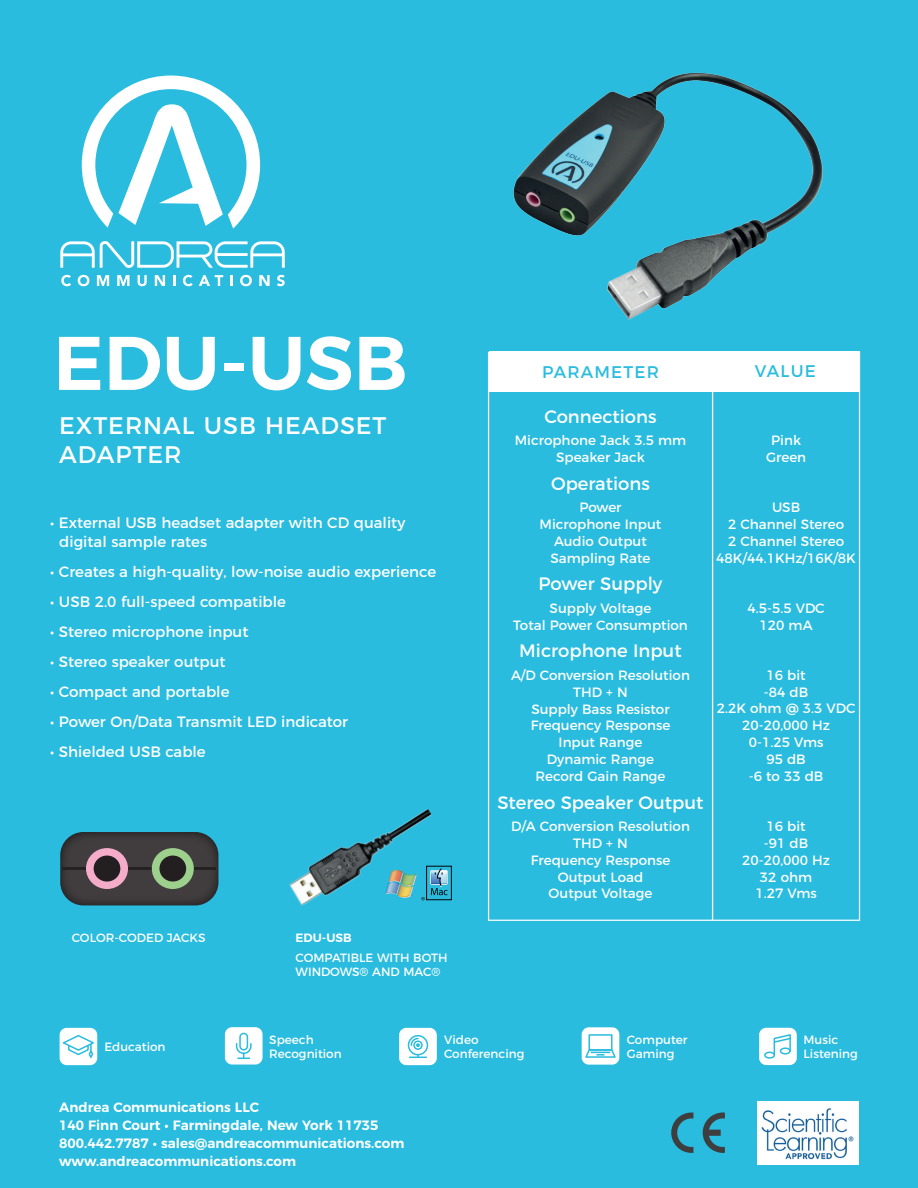
<style>
.page{position:relative;width:918px;height:1188px;background:#29bcdf}
.page>*{position:absolute;margin:0;border:0;box-sizing:border-box;transform-origin:0 0}
.t1{font:600 75.75px "Montserrat";color:#fff}
.t2{font:24px/28.8px "Montserrat";letter-spacing:.04em;color:#fff}
.t3{font:18px "Montserrat";color:#fff}
.t4{font:16.95px "Montserrat";letter-spacing:.07em;color:#29bcdf}
.t5{font:15px/19.5px "Montserrat";color:#fff}
.t6{font:13.5px/16.8px "Montserrat";color:#fff;text-align:center}
.t7{font:600 13.5px/18px "Montserrat";color:#fff}
.t8{font:12px/14.4px "Montserrat";color:#fff}
.t9{font:600 12px "Montserrat";color:#fff}
</style>
<div class="page">
<svg style="left:61px;top:275px;width:10px;height:11px"></svg>
<svg style="left:78px;top:275px;width:11px;height:11px"></svg>
<svg style="left:97px;top:275px;width:12px;height:11px"></svg>
<svg style="left:117px;top:275px;width:13px;height:11px"></svg>
<svg style="left:138px;top:275px;width:9px;height:11px"></svg>
<svg style="left:155px;top:275px;width:10px;height:11px"></svg>
<svg style="left:173px;top:275px;width:2px;height:11px"></svg>
<svg style="left:183px;top:275px;width:10px;height:11px"></svg>
<svg style="left:199px;top:275px;width:24px;height:11px"></svg>
<svg style="left:230px;top:275px;width:3px;height:11px"></svg>
<svg style="left:240px;top:275px;width:12px;height:11px"></svg>
<svg style="left:259px;top:275px;width:11px;height:11px"></svg>
<svg style="left:277px;top:275px;width:8px;height:11px"></svg>
<svg style="left:60px;top:241px;width:225px;height:27px"></svg>
<svg style="left:81px;top:76px;width:180px;height:153px"></svg>
<hr style="left:712px;top:352px;width:1px;height:568px;background:#fff">
<div style="left:489px;top:352px;width:370px;height:40px;background:#fff"></div>
<svg style="left:60px;top:832px;width:158px;height:73px;background:#3d3a3b"></svg>
<hr style="left:62px;top:868px;width:154px;height:2px;background:#fff">
<div style="left:86px;top:848px;width:42px;height:41px;background:#f5acc9;border-radius:50%"></div>
<div style="left:94px;top:856px;width:26px;height:26px;background:#231f20;border-radius:50%"></div>
<div style="left:152px;top:848px;width:42px;height:41px;background:#9dd08d;border-radius:50%"></div>
<div style="left:159px;top:856px;width:27px;height:26px;background:#231f20;border-radius:50%"></div>
<img style="left:513px;top:72px;width:310px;height:248px">
<div style="left:426px;top:866px;width:26px;height:34px;border:1px solid #050504"></div>
<svg style="left:443px;top:870px;width:5px;height:25px"></svg>
<img style="left:289px;top:808px;width:154px;height:98px">
<div style="left:400px;top:1029px;width:36px;height:35px;background:#fff;border-radius:6px"></div>
<div style="left:399px;top:1028px;width:38px;height:37px;border:1px solid #fff;border-radius:6px"></div>
<div style="left:408px;top:1035px;width:20px;height:20px;border:2px solid #29bcdf;border-radius:50%"></div>
<div style="left:413px;top:1040px;width:10px;height:10px;border:2px solid #29bcdf;border-radius:50%"></div>
<svg style="left:410px;top:1055px;width:16px;height:3px"></svg>
<svg style="left:410px;top:1037px;width:10px;height:10px"></svg>
<div style="left:760px;top:1028px;width:36px;height:36px;background:#fff;border-radius:6px"></div>
<div style="left:759px;top:1028px;width:38px;height:37px;border:1px solid #fff;border-radius:6px"></div>
<div style="left:764px;top:1052px;width:11px;height:7px;border:2px solid #29bcdf;border-radius:50%"></div>
<svg style="left:773px;top:1034px;width:18px;height:23px"></svg>
<div style="left:60px;top:1029px;width:37px;height:35px;background:#fff;border-radius:6px"></div>
<div style="left:60px;top:1028px;width:37px;height:37px;border:1px solid #fff;border-radius:6px"></div>
<svg style="left:60px;top:1034px;width:37px;height:27px"></svg>
<div style="left:226px;top:1028px;width:36px;height:36px;background:#fff;border-radius:6px"></div>
<div style="left:225px;top:1027px;width:38px;height:38px;border:1px solid #fff;border-radius:6px"></div>
<div style="left:239px;top:1033px;width:9px;height:18px;border:2px solid #29bcdf;border-radius:4px"></div>
<svg style="left:235px;top:1042px;width:17px;height:17px"></svg>
<div style="left:582px;top:1028px;width:37px;height:36px;background:#fff;border-radius:6px"></div>
<div style="left:582px;top:1027px;width:37px;height:38px;border:1px solid #fff;border-radius:6px"></div>
<div style="left:588px;top:1034px;width:25px;height:17px;border:2px solid #29bcdf"></div>
<svg style="left:585px;top:1048px;width:31px;height:10px"></svg>
<svg style="left:671px;top:1113px;width:22px;height:40px"></svg>
<svg style="left:703px;top:1113px;width:22px;height:40px"></svg>
<img style="left:758px;top:1101px;width:100px;height:63px">
<h1 class="t1" style="left:53px;top:301px;width:356px">EDU-USB</h1>
<h2 class="t2" style="left:59px;top:409px;width:329px">EXTERNAL USB HEADSET<br>ADAPTER</h2>
<p class="t5" style="left:59px;top:511px;width:348px;text-indent:-9px">• External USB headset adapter with CD quality digital sample rates</p>
<p class="t5" style="left:50px;top:561px;width:388px">• Creates a high-quality, low-noise audio experience</p>
<p class="t5" style="left:50px;top:591px;width:237px">• USB 2.0 full-speed compatible</p>
<p class="t5" style="left:50px;top:621px;width:200px">• Stereo microphone input</p>
<p class="t5" style="left:50px;top:651px;width:177px">• Stereo speaker output</p>
<p class="t5" style="left:50px;top:681px;width:181px">• Compact and portable</p>
<p class="t5" style="left:50px;top:711px;width:299px">• Power On/Data Transmit LED indicator</p>
<p class="t5" style="left:50px;top:741px;width:157px">• Shielded USB cable</p>
<p class="t8" style="left:72px;top:930px;width:135px">COLOR-CODED JACKS</p>
<p class="t9" style="left:296px;top:928px;width:58px">EDU-USB</p>
<p class="t8" style="left:296px;top:949px;width:154px">COMPATIBLE WITH BOTH<br>WINDOWS® AND MAC®</p>
<p class="t4" style="left:542px;top:358px;width:118px">PARAMETER</p>
<p class="t4" style="left:755px;top:357px;width:62px">VALUE</p>
<h3 class="t3" style="left:544px;top:402px;width:114px">Connections</h3>
<p class="t6" style="left:515px;top:431px;width:173px">Microphone Jack 3.5 mm<br>Speaker Jack</p>
<h3 class="t3" style="left:551px;top:469px;width:100px">Operations</h3>
<p class="t6" style="left:540px;top:498px;width:123px">Power<br>Microphone Input<br>Audio Output<br>Sampling Rate</p>
<h3 class="t3" style="left:538px;top:570px;width:126px">Power Supply</h3>
<p class="t6" style="left:513px;top:599px;width:176px">Supply Voltage<br>Total Power Consumption</p>
<h3 class="t3" style="left:519px;top:637px;width:164px">Microphone Input</h3>
<p class="t6" style="left:511px;top:666px;width:181px">A/D Conversion Resolution<br>THD + N<br>Supply Bass Resistor<br>Frequency Response<br>Input Range<br>Dynamic Range<br>Record Gain Range</p>
<h3 class="t3" style="left:497px;top:788px;width:208px">Stereo Speaker Output</h3>
<p class="t6" style="left:511px;top:817px;width:181px">D/A Conversion Resolution<br>THD + N<br>Frequency Response<br>Output Load<br>Output Voltage</p>
<p class="t6" style="left:766px;top:431px;width:42px">Pink<br>Green</p>
<p class="t6" style="left:716px;top:498px;width:141px">USB<br>2 Channel Stereo<br>2 Channel Stereo<br>48K/44.1KHz/16K/8K</p>
<p class="t6" style="left:748px;top:599px;width:79px">4.5-5.5 VDC<br>120 mA</p>
<p class="t6" style="left:717px;top:665px;width:140px">16 bit<br>-84 dB<br>2.2K ohm @ 3.3 VDC<br>20-20,000 Hz<br>0-1.25 Vms<br>95 dB<br>-6 to 33 dB</p>
<p class="t6" style="left:742px;top:817px;width:90px">16 bit<br>-91 dB<br>20-20,000 Hz<br>32 ohm<br>1.27 Vms</p>
<p class="t8" style="left:444px;top:1031px;width:82px">Video<br>Conferencing</p>
<p class="t8" style="left:804px;top:1031px;width:56px">Music<br>Listening</p>
<p class="t8" style="left:104px;top:1039px;width:63px">Education</p>
<p class="t8" style="left:269px;top:1031px;width:74px">Speech<br>Recognition</p>
<p class="t8" style="left:627px;top:1031px;width:62px">Computer<br>Gaming</p>
<p class="t7" style="left:59px;top:1097px;width:347px">Andrea Communications LLC<br>140 Finn Court • Farmingdale, New York 11735<br>800.442.7787 • sales@andreacommunications.com www.andreacommunications.com</p>
</div>
